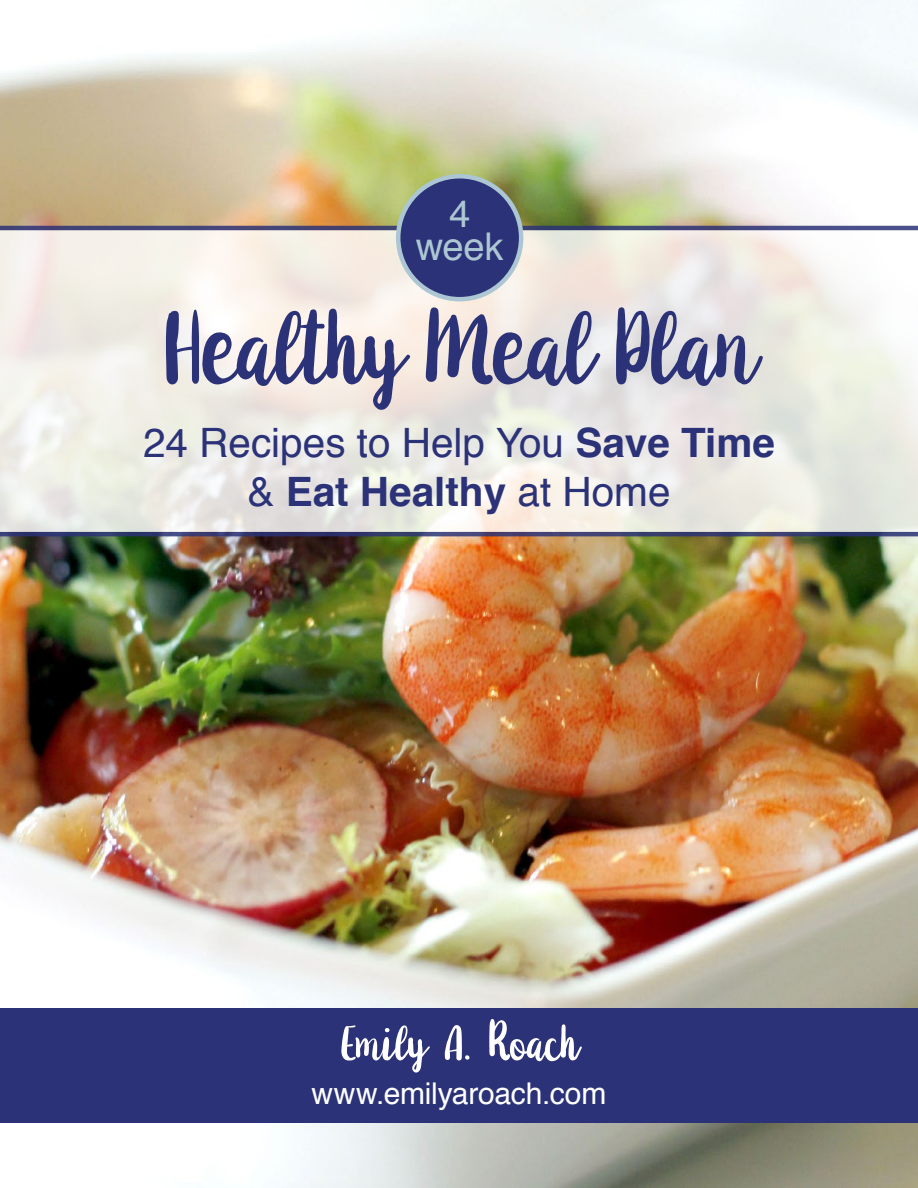
<style>
.page{position:relative;width:918px;height:1188px;background:#fff}
.page>*{position:absolute;margin:0;border:0;box-sizing:border-box;transform-origin:0 0}
.t1{font:157.5px "Anemone";letter-spacing:.005em;color:#2b3277}
.t2{font:75px "Anemone";color:#fff}
.t3{font:40.5px/48.6px "Helvetica";color:#2b3277;text-align:center}
.t4{font:38.25px/33.8px "Helvetica";color:#acc6d3;text-align:center}
.t5{font:30px "Helvetica";letter-spacing:-.005em;color:#fff}
.s1{font-weight:700}
</style>
<div class="page">
<img style="left:0;top:0;width:918px;height:1188px">
<svg style="left:0;top:226px;width:918px;height:310px;background:#eae7e2"></svg>
<div style="left:0;top:1008px;width:918px;height:115px;background:#2b3277"></div>
<div style="left:398px;top:176px;width:123px;height:123px;background:#2b3277;border-radius:50%"></div>
<div style="left:396px;top:174px;width:127px;height:127px;border:4px solid #acc6d3;border-radius:50%"></div>
<p class="t4" style="left:416px;top:197px;width:89px">4 week</p>
<h1 class="t1" style="left:163px;top:258px;width:594px">Healthy Meal Plan</h1>
<p class="t3" style="left:143px;top:420px;width:633px">24 Recipes to Help You <span class="s1">Save Time </span>&amp; <span class="s1">Eat Healthy</span> at Home</p>
<h2 class="t2" style="left:340px;top:1000px;width:240px">Emily A. Roach</h2>
<p class="t5" style="left:312px;top:1070px;width:296px">www.emilyaroach.com</p>
</div>
